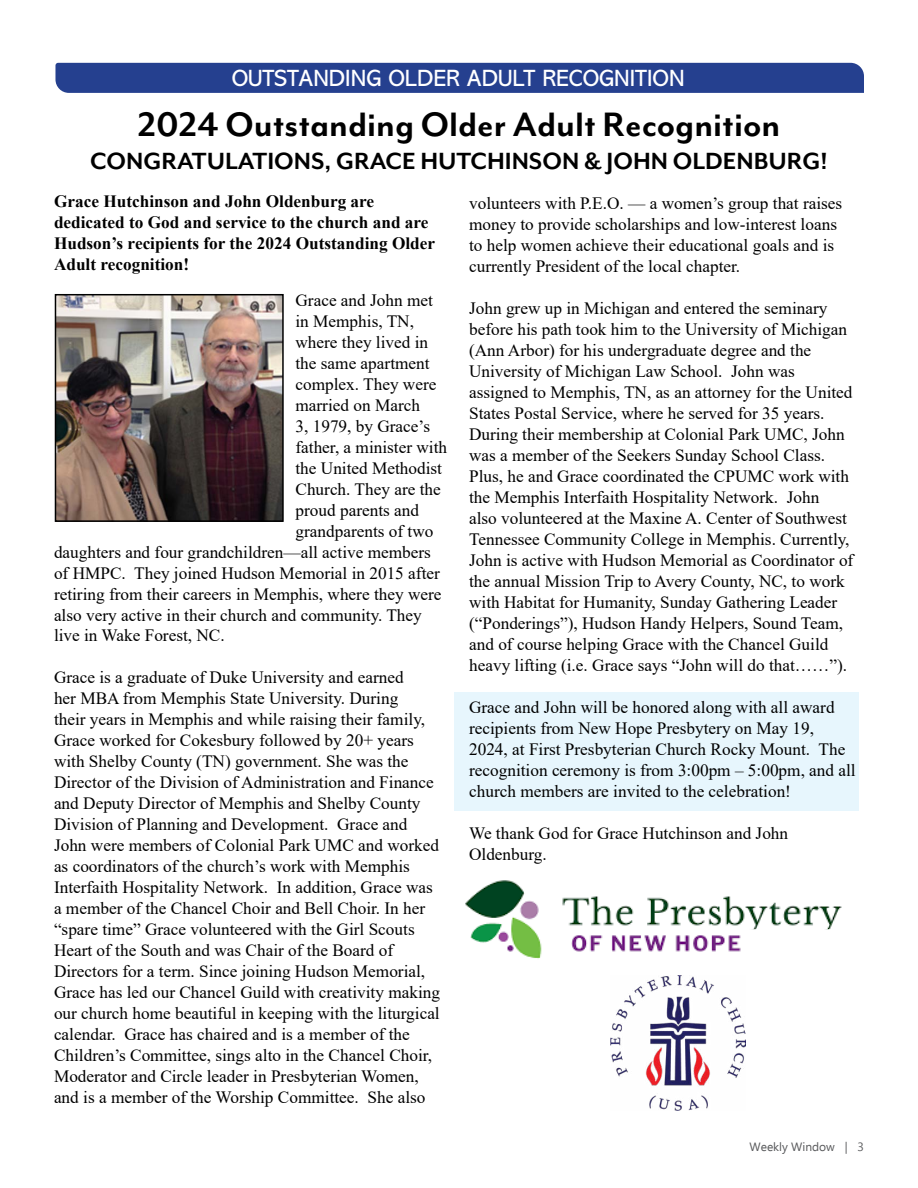
<style>
.page{position:relative;width:918px;height:1188px;background:#fff}
.page>*{position:absolute;margin:0;border:0;box-sizing:border-box;transform-origin:0 0}
.t1{font:700 39px "Mr Eaves Mod OT";color:#000}
.t2{font:700 27px "Mr Eaves Mod OT";color:#000}
.t3{font:23.7px "Abadi MT Pro";color:#fff}
.t4{font:17.25px/21px "Times New Roman";color:#000}
.t5{font:700 17.25px/21px "Times New Roman";color:#000}
.t6{font:12px "Ebrima";color:#58595b}
</style>
<div class="page">
<img style="left:465px;top:880px;width:377px;height:96px">
<svg style="left:746px;top:929px;width:96px;height:47px"></svg>
<div style="left:454px;top:692px;width:406px;height:119px;background:#e7f6fd"></div>
<div style="left:55px;top:63px;width:809px;height:30px;background:#25408f"></div>
<img style="left:58px;top:297px;width:223px;height:222px">
<div style="left:55px;top:294px;width:229px;height:228px;border:2px solid #000"></div>
<img style="left:611px;top:976px;width:135px;height:135px">
<h3 class="t3" style="left:232px;top:65px;width:454px">OUTSTANDING OLDER ADULT RECOGNITION</h3>
<h1 class="t1" style="left:138px;top:103px;width:644px">2024 Outstanding Older Adult Recognition</h1>
<h2 class="t2" style="left:90px;top:146px;width:739px">CONGRATULATIONS, GRACE HUTCHINSON &amp; JOHN OLDENBURG!</h2>
<p class="t5" style="left:54px;top:190px;width:383px">Grace Hutchinson and John Oldenburg are dedicated to God and service to the church and are Hudson’s recipients for the 2024 Outstanding Older Adult recognition!</p>
<p class="t4" style="left:296px;top:289px;width:139px">Grace and John met</p>
<p class="t4" style="left:296px;top:310px;width:120px">in Memphis, TN,</p>
<p class="t4" style="left:296px;top:331px;width:134px">where they lived in</p>
<p class="t4" style="left:296px;top:352px;width:136px">the same apartment</p>
<p class="t4" style="left:296px;top:373px;width:142px">complex. They were</p>
<p class="t4" style="left:296px;top:394px;width:126px">married on March</p>
<p class="t4" style="left:296px;top:415px;width:136px">3, 1979, by Grace’s</p>
<p class="t4" style="left:296px;top:436px;width:153px">father, a minister with</p>
<p class="t4" style="left:296px;top:457px;width:148px">the United Methodist</p>
<p class="t4" style="left:296px;top:478px;width:147px">Church. They are the</p>
<p class="t4" style="left:296px;top:499px;width:125px">proud parents and</p>
<p class="t4" style="left:296px;top:520px;width:139px">grandparents of two</p>
<p class="t4" style="left:54px;top:541px;width:379px">daughters and four grandchildren—all active members</p>
<p class="t4" style="left:54px;top:562px;width:387px">of HMPC. They joined Hudson Memorial in 2015 after</p>
<p class="t4" style="left:54px;top:583px;width:389px">retiring from their careers in Memphis, where they were</p>
<p class="t4" style="left:54px;top:604px;width:369px">also very active in their church and community. They</p>
<p class="t4" style="left:54px;top:625px;width:172px">live in Wake Forest, NC.</p>
<p class="t4" style="left:54px;top:667px;width:388px">Grace is a graduate of Duke University and earned<br>her MBA from Memphis State University. During<br>their years in Memphis and while raising their family, Grace worked for Cokesbury followed by 20+ years with Shelby County (TN) government. She was the Director of the Division of Administration and Finance and Deputy Director of Memphis and Shelby County Division of Planning and Development. Grace and John were members of Colonial Park UMC and worked as coordinators of the church’s work with Memphis Interfaith Hospitality Network. In addition, Grace was a member of the Chancel Choir and Bell Choir. In her “spare time” Grace volunteered with the Girl Scouts Heart of the South and was Chair of the Board of Directors for a term. Since joining Hudson Memorial, Grace has led our Chancel Guild with creativity making our church home beautiful in keeping with the liturgical calendar. Grace has chaired and is a member of the Children’s Committee, sings alto in the Chancel Choir, Moderator and Circle leader in Presbyterian Women, and is a member of the Worship Committee. She also</p>
<p class="t4" style="left:469px;top:192px;width:375px">volunteers with P.E.O. — a women’s group that raises money to provide scholarships and low-interest loans to help women achieve their educational goals and is currently President of the local chapter.</p>
<p class="t4" style="left:469px;top:297px;width:386px">John grew up in Michigan and entered the seminary before his path took him to the University of Michigan (Ann Arbor) for his undergraduate degree and the University of Michigan Law School. John was assigned to Memphis, TN, as an attorney for the United States Postal Service, where he served for 35 years.<br>During their membership at Colonial Park UMC, John was a member of the Seekers Sunday School Class.<br>Plus, he and Grace coordinated the CPUMC work with the Memphis Interfaith Hospitality Network. John<br>also volunteered at the Maxine A. Center of Southwest Tennessee Community College in Memphis. Currently, John is active with Hudson Memorial as Coordinator of the annual Mission Trip to Avery County, NC, to work with Habitat for Humanity, Sunday Gathering Leader (“Ponderings”), Hudson Handy Helpers, Sound Team, and of course helping Grace with the Chancel Guild heavy lifting (i.e. Grace says “John will do that……”).</p>
<p class="t4" style="left:469px;top:696px;width:388px">Grace and John will be honored along with all award recipients from New Hope Presbytery on May 19, 2024, at First Presbyterian Church Rocky Mount. The recognition ceremony is from 3:00pm – 5:00pm, and all church members are invited to the celebration!</p>
<p class="t4" style="left:469px;top:822px;width:321px">We thank God for Grace Hutchinson and John<br>Oldenburg.</p>
<p class="t6" style="left:750px;top:1138px;width:116px">Weekly Window | 3</p>
</div>
